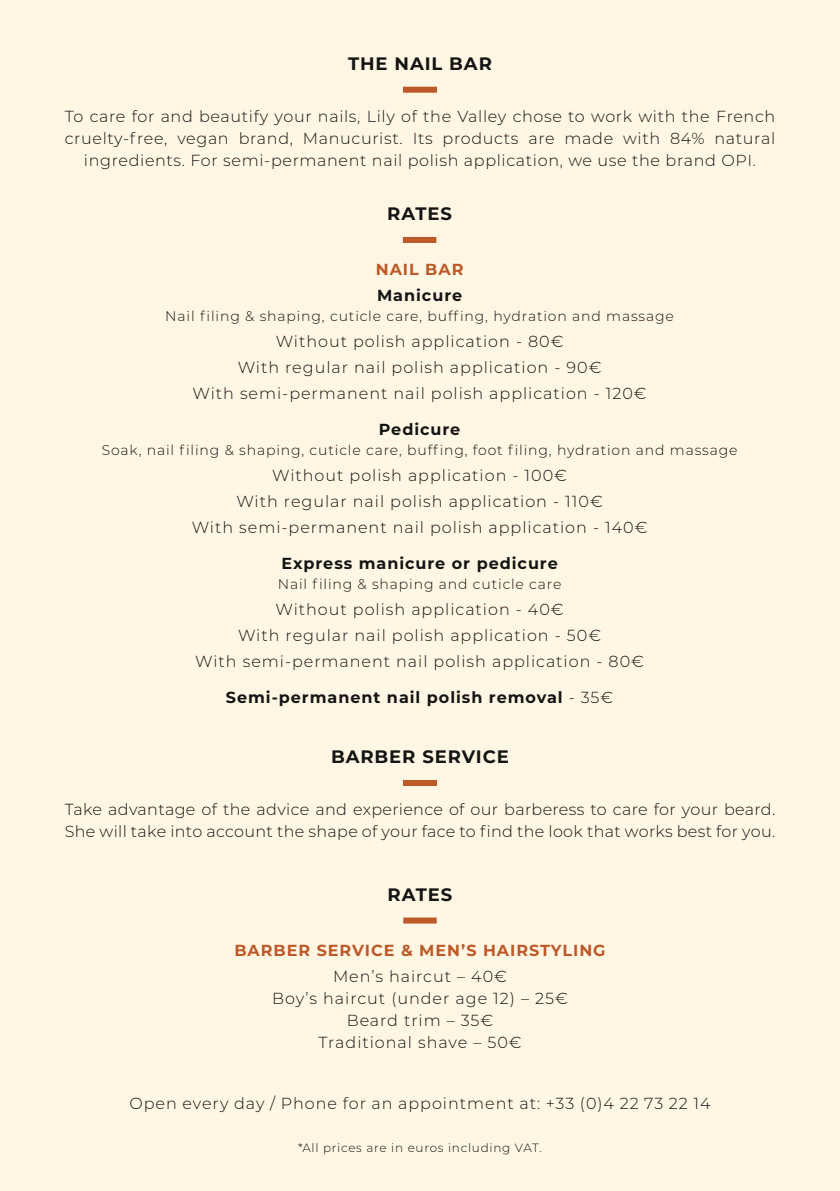
<style>
.page{position:relative;width:840px;height:1191px;background:#fff}
.page>*{position:absolute;margin:0;border:0;box-sizing:border-box;transform-origin:0 0}
.t1{font:700 18px "Montserrat";letter-spacing:.05em;color:#131413}
.t2{font:300 16px "Montserrat";letter-spacing:.06em;color:#131413}
.t3{font:300 16px/22px "Montserrat";letter-spacing:.04em;color:#131413;text-align:center}
.t4{font:300 16px/22px "Montserrat";letter-spacing:.02em;color:#131413}
.t5{font:700 16px "Montserrat";letter-spacing:.06em;color:#131413}
.t6{font:700 16px "Montserrat";letter-spacing:.06em;color:#bd5929}
.t7{font:300 14px "Montserrat";letter-spacing:.06em;color:#131413}
.t8{font:300 12px "Montserrat";letter-spacing:.06em;color:#131413}
.s1{font-weight:300}
</style>
<div class="page">
<div style="left:0;top:0;width:839px;height:1191px;background:#fff7e3"></div>
<div style="left:402px;top:237px;width:34px;height:6px;background:#bd5929"></div>
<div style="left:403px;top:917px;width:33px;height:6px;background:#bd5929"></div>
<div style="left:403px;top:780px;width:34px;height:6px;background:#bd5929"></div>
<div style="left:403px;top:87px;width:34px;height:6px;background:#bd5929"></div>
<p class="t1" style="left:348px;top:50px;width:145px">THE NAIL BAR</p>
<p class="t3" style="left:65px;top:105px;width:711px">To care for and beautify your nails, Lily of the Valley chose to work with the French cruelty-free, vegan brand, Manucurist. Its products are made with 84% natural ingredients. For semi-permanent nail polish application, we use the brand OPI.</p>
<p class="t1" style="left:387px;top:201px;width:66px">RATES</p>
<p class="t6" style="left:375px;top:258px;width:89px">NAIL BAR</p>
<p class="t5" style="left:377px;top:284px;width:87px">Manicure</p>
<p class="t7" style="left:165px;top:307px;width:510px">Nail filing &amp; shaping, cuticle care, buffing, hydration and massage</p>
<p class="t2" style="left:275px;top:331px;width:289px">Without polish application - 80€</p>
<p class="t2" style="left:237px;top:357px;width:365px">With regular nail polish application - 90€</p>
<p class="t2" style="left:192px;top:383px;width:455px">With semi-permanent nail polish application - 120€</p>
<p class="t5" style="left:378px;top:418px;width:83px">Pedicure</p>
<p class="t7" style="left:102px;top:441px;width:637px">Soak, nail filing &amp; shaping, cuticle care, buffing, foot filing, hydration and massage</p>
<p class="t2" style="left:272px;top:465px;width:296px">Without polish application - 100€</p>
<p class="t2" style="left:236px;top:491px;width:367px">With regular nail polish application - 110€</p>
<p class="t2" style="left:192px;top:517px;width:457px">With semi-permanent nail polish application - 140€</p>
<p class="t5" style="left:281px;top:552px;width:278px">Express manicure or pedicure</p>
<p class="t7" style="left:277px;top:575px;width:285px">Nail filing &amp; shaping and cuticle care</p>
<p class="t2" style="left:275px;top:599px;width:289px">Without polish application - 40€</p>
<p class="t2" style="left:238px;top:625px;width:364px">With regular nail polish application - 50€</p>
<p class="t2" style="left:195px;top:651px;width:450px">With semi-permanent nail polish application - 80€</p>
<p class="t5" style="left:226px;top:686px;width:388px">Semi-permanent nail polish removal <span class="s1">- 35€</span></p>
<p class="t1" style="left:331px;top:744px;width:179px">BARBER SERVICE</p>
<p class="t4" style="left:65px;top:798px;width:711px">Take advantage of the advice and experience of our barberess to care for your beard.<br>She will take into account the shape of your face to find the look that works best for you.</p>
<p class="t1" style="left:387px;top:881px;width:66px">RATES</p>
<p class="t6" style="left:234px;top:938px;width:372px">BARBER SERVICE &amp; MEN’S HAIRSTYLING</p>
<p class="t2" style="left:333px;top:965px;width:175px">Men’s haircut – 40€</p>
<p class="t2" style="left:272px;top:987px;width:297px">Boy’s haircut (under age 12) – 25€</p>
<p class="t2" style="left:346px;top:1009px;width:148px">Beard trim – 35€</p>
<p class="t2" style="left:318px;top:1031px;width:205px">Traditional shave – 50€</p>
<p class="t2" style="left:129px;top:1092px;width:582px">Open every day / Phone for an appointment at: +33 (0)4 22 73 22 14</p>
<p class="t8" style="left:298px;top:1139px;width:245px">*All prices are in euros including VAT.</p>
</div>
